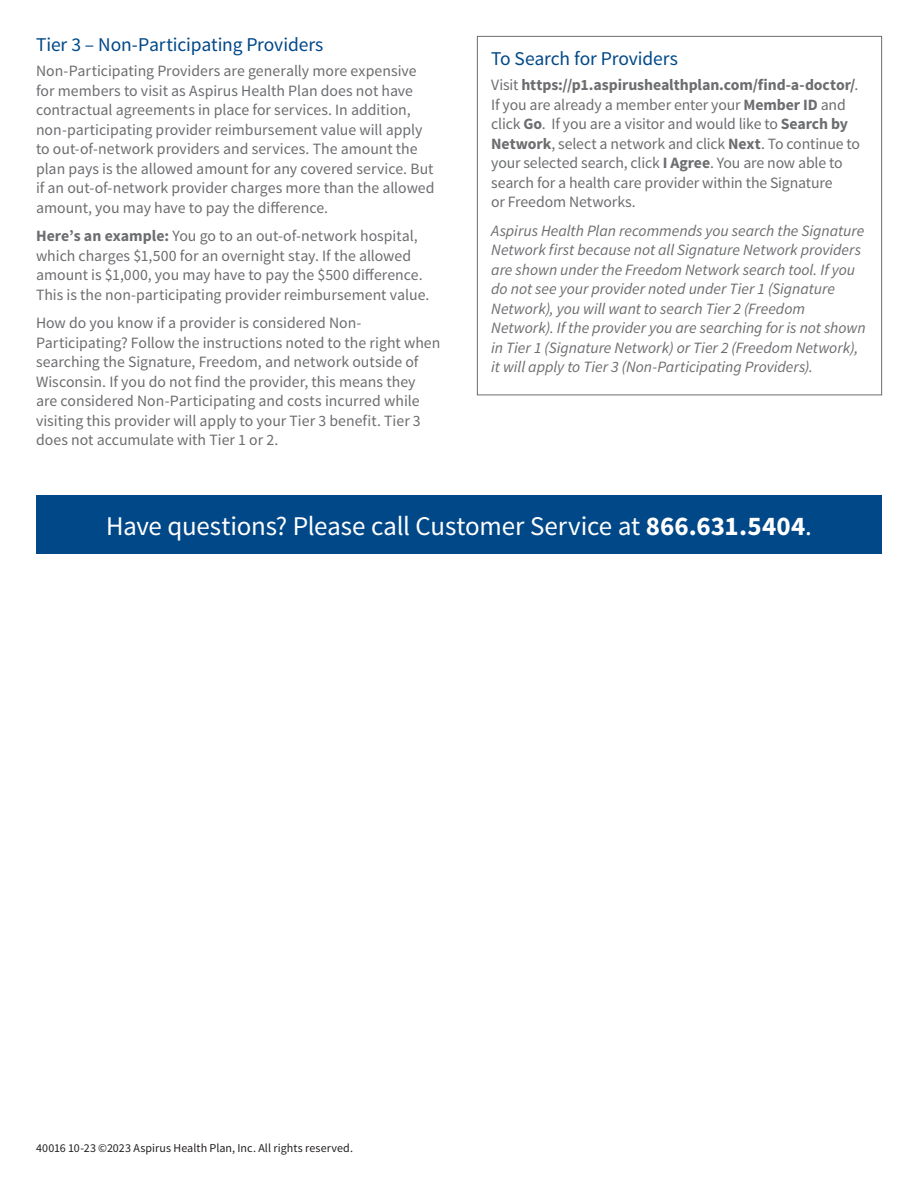
<style>
.page{position:relative;width:918px;height:1188px;background:#fff}
.page>*{position:absolute;margin:0;border:0;box-sizing:border-box;transform-origin:0 0}
.t1{font:27px "Source Sans Pro";letter-spacing:-.01em;color:#fff}
.Subhead{font:19.5px "Source Sans Pro";letter-spacing:-.005em;color:#004888}
.Body_Copy{font:15.75px/19.5px "Source Sans Pro";color:#6c6d70}
.Body_Copy-2{font:italic 15.75px/19.5px "Source Sans Pro";color:#6c6d70}
.t2{font:12px "Source Sans Pro";letter-spacing:.005em;color:#231f20}
.s1{font-weight:700}
</style>
<div class="page">
<div style="left:477px;top:36px;width:405px;height:359px;border:1px solid #6c6d70"></div>
<div style="left:36px;top:496px;width:846px;height:58px;background:#004888"></div>
<p class="Subhead" style="left:36px;top:32px;width:289px">Tier 3 – Non-Participating Providers</p>
<p class="Body_Copy" style="left:36px;top:61px;width:400px">Non-Participating Providers are generally more expensive for members to visit as Aspirus Health Plan does not have contractual agreements in place for services. In addition, non-participating provider reimbursement value will apply to out-of-network providers and services. The amount the plan pays is the allowed amount for any covered service. But if an out-of-network provider charges more than the allowed amount, you may have to pay the difference.</p>
<p class="Body_Copy" style="left:36px;top:226px;width:395px"><span class="s1">Here’s an example:</span> You go to an out-of-network hospital, which charges $1,500 for an overnight stay. If the allowed amount is $1,000, you may have to pay the $500 difference.<br>This is the non-participating provider reimbursement value.</p>
<p class="Body_Copy" style="left:36px;top:313px;width:406px">How do you know if a provider is considered Non-Participating? Follow the instructions noted to the right when searching the Signature, Freedom, and network outside of Wisconsin. If you do not find the provider, this means they are considered Non-Participating and costs incurred while visiting this provider will apply to your Tier 3 benefit. Tier 3 does not accumulate with Tier 1 or 2.</p>
<p class="Subhead" style="left:491px;top:46px;width:188px">To Search for Providers</p>
<p class="Body_Copy" style="left:491px;top:76px;width:370px">Visit <span class="s1">https://p1.aspirushealthplan.com/find-a-doctor/</span>.<br>If you are already a member enter your <span class="s1">Member ID</span> and click <span class="s1">Go</span>. If you are a visitor and would like to <span class="s1">Search by Network</span>, select a network and click <span class="s1">Next</span>. To continue to your selected search, click <span class="s1">I Agree</span>. You are now able to search for a health care provider within the Signature<br>or Freedom Networks.</p>
<p class="Body_Copy-2" style="left:491px;top:221px;width:376px">Aspirus Health Plan recommends you search the Signature Network first because not all Signature Network providers are shown under the Freedom Network search tool. If you do not see your provider noted under Tier 1 (Signature Network), you will want to search Tier 2 (Freedom Network). If the provider you are searching for is not shown in Tier 1 (Signature Network) or Tier 2 (Freedom Network), it will apply to Tier 3 (Non-Participating Providers).</p>
<p class="t1" style="left:106px;top:509px;width:707px">Have questions? Please call Customer Service at <span class="s1">866.631.5404</span>.</p>
<p class="t2" style="left:36px;top:1140px;width:319px">40016 10-23 ©2023 Aspirus Health Plan, Inc. All rights reserved.</p>
</div>
